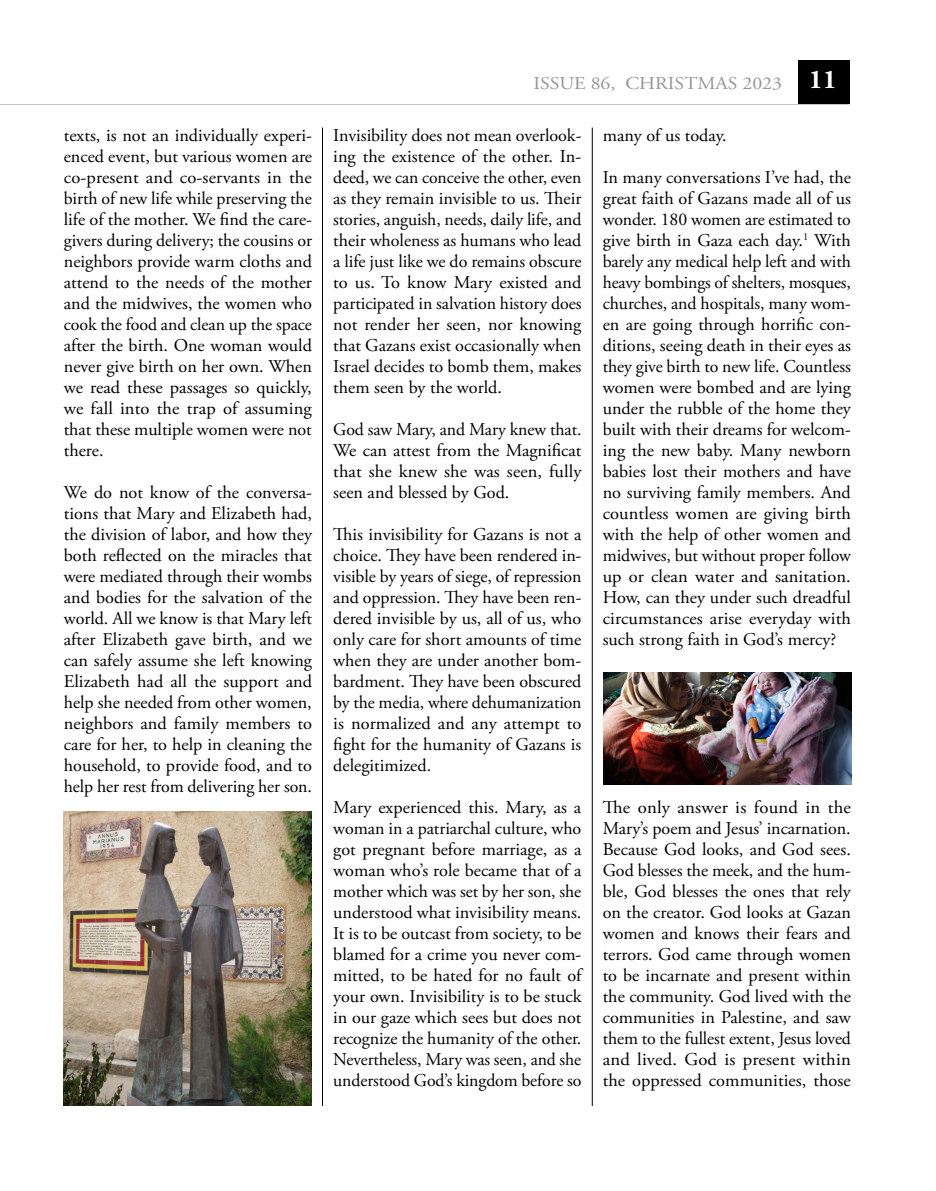
<style>
.page{position:relative;width:936px;height:1191px;background:#fff}
.page>*{position:absolute;margin:0;border:0;box-sizing:border-box;transform-origin:0 0}
.t1{font:18px/21px "Adobe Garamond Pro";color:#000;text-align:justify}
.t2{font:18px/21px "Adobe Garamond Pro";color:#000;text-align:justify;scale:1.04 1}
.t3{font:18px "Adobe Garamond Pro";color:#939598;scale:1.1 1}
.s1{font-weight:700;font-size:27px;color:#fff}
</style>
<div class="page">
<hr style="left:0;top:104px;width:848px;height:1px;background:#bcbec0">
<div style="left:797px;top:60px;width:52px;height:44px;background:#000"></div>
<hr style="left:322px;top:128px;width:1px;height:978px;background:#000">
<hr style="left:592px;top:128px;width:1px;height:978px;background:#000">
<img style="left:64px;top:811px;width:248px;height:295px">
<img style="left:603px;top:672px;width:248px;height:113px">
<p class="t1" style="left:64px;top:125px;width:250px">texts, is not an individually experi&shy;enced event, but various women are co-present and co-servants in the birth of new life while preserving the life of the mother. We find the care&shy;givers during delivery; the cousins or neighbors provide warm cloths and attend to the needs of the mother and the midwives, the women who cook the food and clean up the space after the birth. One woman would never give birth on her own. When we read these passages so quickly, we fall into the trap of assuming that these multiple women were not there.</p>
<p class="t1" style="left:64px;top:482px;width:250px">We do not know of the conversa&shy;tions that Mary and Elizabeth had, the division of labor, and how they both reflected on the miracles that were mediated through their wombs and bodies for the salvation of the world. All we know is that Mary left after Elizabeth gave birth, and we can safely assume she left knowing Elizabeth had all the support and help she needed from other women, neighbors and family members to care for her, to help in cleaning the household, to provide food, and to help her rest from delivering her son.</p>
<p class="t3" style="left:533px;top:72px;width:277px">ISSUE 86, CHRISTMAS 2023 <span class="s1">11</span></p>
<p class="t1" style="left:333px;top:125px;width:250px">Invisibility does not mean overlook&shy;ing the existence of the other. In&shy;deed, we can conceive the other, even as they remain invisible to us. Their stories, anguish, needs, daily life, and their wholeness as humans who lead a life just like we do remains obscure to us. To know Mary existed and participated in salvation history does not render her seen, nor knowing that Gazans exist occasionally when Israel decides to bomb them, makes them seen by the world.</p>
<p class="t1" style="left:333px;top:419px;width:250px">God saw Mary, and Mary knew that.<br>We can attest from the Magnificat that she knew she was seen, fully seen and blessed by God.</p>
<p class="t1" style="left:333px;top:524px;width:250px">This invisibility for Gazans is not a choice. They have been rendered in&shy;visible by years of siege, of repression and oppression. They have been ren&shy;dered invisible by us, all of us, who only care for short amounts of time when they are under another bom&shy;bardment. They have been obscured by the media, where dehumanization is normalized and any attempt to fight for the humanity of Gazans is delegitimized.</p>
<p class="t1" style="left:333px;top:797px;width:250px">Mary experienced this. Mary, as a woman in a patriarchal culture, who got pregnant before marriage, as a woman who’s role became that of a mother which was set by her son, she understood what invisibility means.<br>It is to be outcast from society, to be blamed for a crime you never com&shy;mitted, to be hated for no fault of your own. Invisibility is to be stuck in our gaze which sees but does not recognize the humanity of the other.<br>Nevertheless, Mary was seen, and she understood God’s kingdom before so</p>
<p class="t1" style="left:602px;top:125px;width:126px">many of us today.</p>
<p class="t1" style="left:602px;top:167px;width:250px">In many conversations I’ve had, the great faith of Gazans made all of us wonder. 180 women are estimated to give birth in Gaza each day.<sup>1</sup> With barely any medical help left and with heavy bombings of shelters, mosques, churches, and hospitals, many wom&shy;en are going through horrific con&shy;ditions, seeing death in their eyes as they give birth to new life. Countless women were bombed and are lying under the rubble of the home they built with their dreams for welcom&shy;ing the new baby. Many newborn babies lost their mothers and have no surviving family members. And countless women are giving birth with the help of other women and midwives, but without proper follow up or clean water and sanitation.<br>How, can they under such dreadful circumstances arise everyday with such strong faith in God’s mercy?</p>
<p class="t2" style="left:602px;top:797px;width:240px">The only answer is found in the Mary’s poem and Jesus’ incarnation.<br>Because God looks, and God sees.<br>God blesses the meek, and the hum&shy;ble, God blesses the ones that rely on the creator. God looks at Gazan women and knows their fears and terrors. God came through women to be incarnate and present within the community. God lived with the communities in Palestine, and saw them to the fullest extent, Jesus loved and lived. God is present within the oppressed communities, those</p>
</div>
